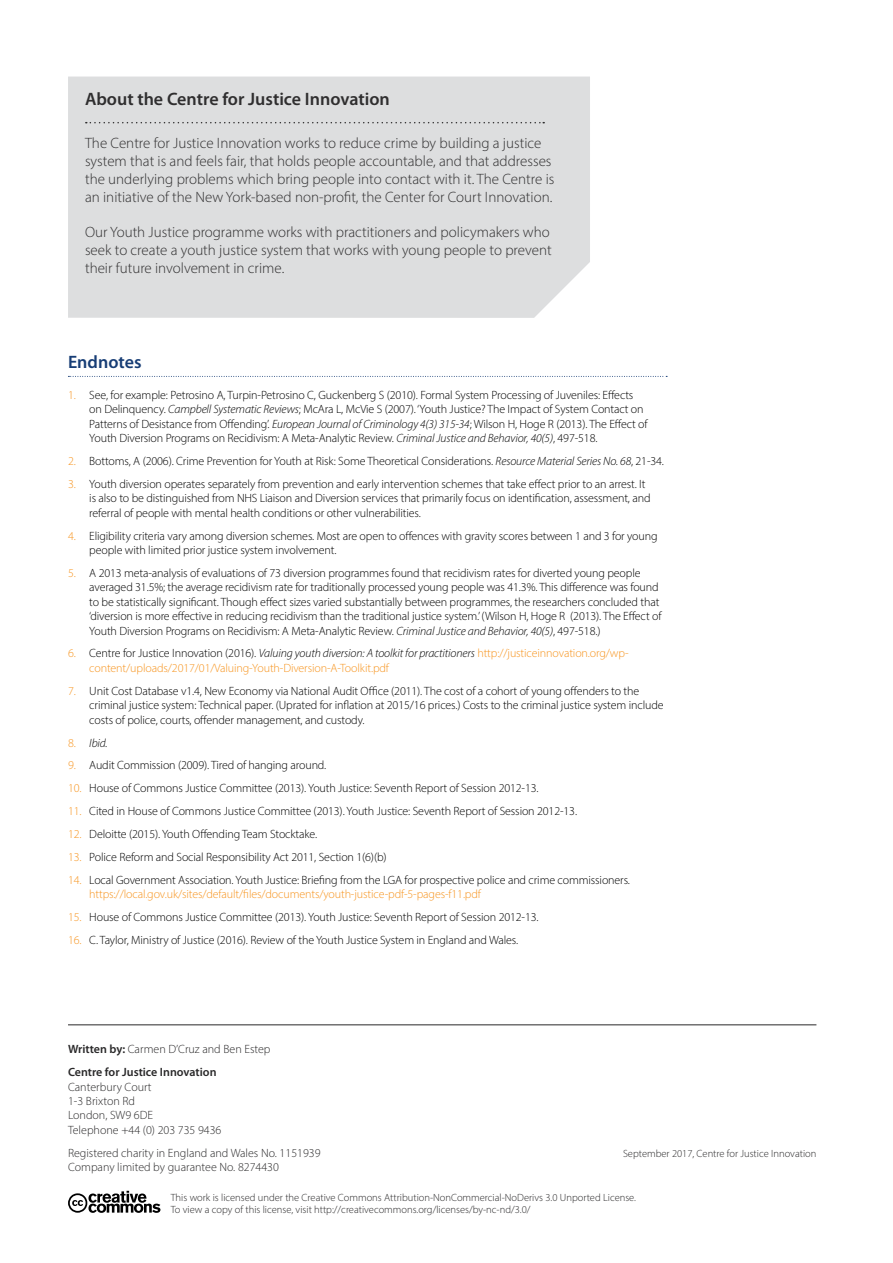
<style>
.page{position:relative;width:893px;height:1263px;background:#fff}
.page>*{position:absolute;margin:0;border:0;box-sizing:border-box;transform-origin:0 0}
.t1{font:600 18px "Myriad Pro";color:#292829}
.HEADER_A{font:600 18px "Myriad Pro";color:#173d75}
.t2{font:300 15px/18px "Myriad Pro";color:#292829}
.t3{font:300 12px/14.4px "Myriad Pro";letter-spacing:-.01em;color:#000}
.t4{font:300 12px "Myriad Pro";color:#292829}
.t5{font:300 12px/14.4px "Myriad Pro";letter-spacing:-.01em;color:#f7941e}
.t6{font:600 12px "Myriad Pro";color:#292829}
.t7{font:italic 300 12px "Myriad Pro";color:#000}
.t8{font:300 10.5px/12px "Myriad Pro";color:#292829}
.s1{color:#f7941e}
.s2{font-style:italic}
.s3{color:#000}
.s4{font-style:italic;color:#000}
.s5{font-style:normal;color:#f7941e}
.s6{font-weight:600}
</style>
<div class="page">
<svg style="left:68px;top:376px;width:599px;height:1px"></svg>
<div style="left:68px;top:77px;width:522px;height:241px;background:#dddedf"></div>
<svg style="left:86px;top:122px;width:458px;height:1px"></svg>
<svg style="left:68px;top:1191px;width:92px;height:22px"></svg>
<hr style="left:68px;top:1024px;width:748px;height:1px;background:#292829">
<h1 class="t1" style="left:85px;top:87px;width:306px">About the Centre for Justice Innovation</h1>
<p class="t2" style="left:85px;top:134px;width:471px">The Centre for Justice Innovation works to reduce crime by building a justice system that is and feels fair, that holds people accountable, and that addresses the underlying problems which bring people into contact with it. The Centre is an initiative of the New York-based non-profit, the Center for Court Innovation.</p>
<p class="t2" style="left:85px;top:223px;width:468px">Our Youth Justice programme works with practitioners and policymakers who seek to create a youth justice system that works with young people to prevent their future involvement in crime.</p>
<p class="HEADER_A" style="left:68px;top:350px;width:75px">Endnotes</p>
<p class="t3" style="left:89px;top:388px;width:560px;text-indent:-21px"><span class="s1">1.</span> See, for example: Petrosino A, Turpin-Petrosino C, Guckenberg S (2010). Formal System Processing of Juveniles: Effects on Delinquency. <span class="s2">Campbell Systematic Reviews</span>; McAra L, McVie S (2007). ‘Youth Justice? The Impact of System Contact on Patterns of Desistance from Offending’. <span class="s2">European Journal of Criminology 4(3) 315-34</span>; Wilson H, Hoge R (2013). The Effect of Youth Diversion Programs on Recidivism: A Meta-Analytic Review. <span class="s2">Criminal Justice and Behavior, 40(5)</span>, 497-518.</p>
<p class="t3" style="left:68px;top:454px;width:597px"><span class="s1">2.</span> Bottoms, A (2006). Crime Prevention for Youth at Risk: Some Theoretical Considerations. <span class="s2">Resource Material Series No. 68</span>, 21-34.</p>
<p class="t3" style="left:89px;top:477px;width:563px;text-indent:-21px"><span class="s1">3.</span> Youth diversion operates separately from prevention and early intervention schemes that take effect prior to an arrest. It is also to be distinguished from NHS Liaison and Diversion services that primarily focus on identification, assessment, and referral of people with mental health conditions or other vulnerabilities.</p>
<p class="t3" style="left:89px;top:528px;width:570px;text-indent:-21px"><span class="s1">4.</span> Eligibility criteria vary among diversion schemes. Most are open to offences with gravity scores between 1 and 3 for young people with limited prior justice system involvement.</p>
<p class="t3" style="left:89px;top:566px;width:574px;text-indent:-21px"><span class="s1">5.</span> A 2013 meta-analysis of evaluations of 73 diversion programmes found that recidivism rates for diverted young people averaged 31.5%; the average recidivism rate for traditionally processed young people was 41.3%. This difference was found to be statistically significant. Though effect sizes varied substantially between programmes, the researchers concluded that ‘diversion is more effective in reducing recidivism than the traditional justice system.’ (Wilson H, Hoge R (2013). The Effect of Youth Diversion Programs on Recidivism: A Meta-Analytic Review. <span class="s2">Criminal Justice and Behavior, 40(5)</span>, 497-518.)</p>
<p class="t5" style="left:89px;top:646px;width:541px;text-indent:-21px">6. <span class="s3">Centre for Justice Innovation (2016).</span> <span class="s4">Valuing youth diversion: A toolkit for practitioners</span> http://justiceinnovation.org/wp&shy;content/uploads/2017/01/Valuing-Youth-Diversion-A-Toolkit.pdf</p>
<p class="t3" style="left:89px;top:683px;width:576px;text-indent:-21px"><span class="s1">7.</span> Unit Cost Database v1.4, New Economy via National Audit Office (2011). The cost of a cohort of young offenders to the criminal justice system: Technical paper. (Uprated for inflation at 2015/16 prices.) Costs to the criminal justice system include costs of police, courts, offender management, and custody.</p>
<p class="t7" style="left:68px;top:735px;width:41px"><span class="s5">8.</span> Ibid.</p>
<p class="t3" style="left:68px;top:758px;width:260px"><span class="s1">9.</span> Audit Commission (2009). Tired of hanging around.</p>
<p class="t3" style="left:68px;top:781px;width:472px"><span class="s1">10.</span> House of Commons Justice Committee (2013). Youth Justice: Seventh Report of Session 2012-13.</p>
<p class="t3" style="left:68px;top:804px;width:511px"><span class="s1">11.</span> Cited in House of Commons Justice Committee (2013). Youth Justice: Seventh Report of Session 2012-13.</p>
<p class="t3" style="left:68px;top:827px;width:251px"><span class="s1">12.</span> Deloitte (2015). Youth Offending Team Stocktake.</p>
<p class="t3" style="left:68px;top:850px;width:320px"><span class="s1">13.</span> Police Reform and Social Responsibility Act 2011, Section 1(6)(b)</p>
<p class="t3" style="left:89px;top:873px;width:542px;text-indent:-21px"><span class="s1">14.</span> Local Government Association. Youth Justice: Briefing from the LGA for prospective police and crime commissioners. <span class="s1">https://local.gov.uk/sites/default/files/documents/youth-justice-pdf-5-pages-f11.pdf</span></p>
<p class="t3" style="left:68px;top:910px;width:472px"><span class="s1">15.</span> House of Commons Justice Committee (2013). Youth Justice: Seventh Report of Session 2012-13.</p>
<p class="t3" style="left:68px;top:933px;width:452px"><span class="s1">16.</span> C. Taylor, Ministry of Justice (2016). Review of the Youth Justice System in England and Wales.</p>
<p class="t4" style="left:68px;top:1042px;width:204px"><span class="s6">Written by:</span> Carmen D’Cruz and Ben Estep</p>
<p class="t6" style="left:68px;top:1064px;width:150px">Centre for Justice Innovation</p>
<p class="t4" style="left:68px;top:1079px;width:85px">Canterbury Court</p>
<p class="t4" style="left:68px;top:1094px;width:69px">1-3 Brixton Rd</p>
<p class="t4" style="left:68px;top:1108px;width:87px">London, SW9 6DE</p>
<p class="t4" style="left:68px;top:1122px;width:155px">Telephone +44 (0) 203 735 9436</p>
<p class="t4" style="left:68px;top:1145px;width:254px">Registered charity in England and Wales No. 1151939</p>
<p class="t4" style="left:68px;top:1160px;width:212px">Company limited by guarantee No. 8274430</p>
<p class="t8" style="left:623px;top:1147px;width:195px">September 2017, Centre for Justice Innovation</p>
<p class="t8" style="left:171px;top:1191px;width:467px">This work is licensed under the Creative Commons Attribution-NonCommercial-NoDerivs 3.0 Unported License.<br>To view a copy of this license, visit http://creativecommons.org/licenses/by-nc-nd/3.0/</p>
</div>
